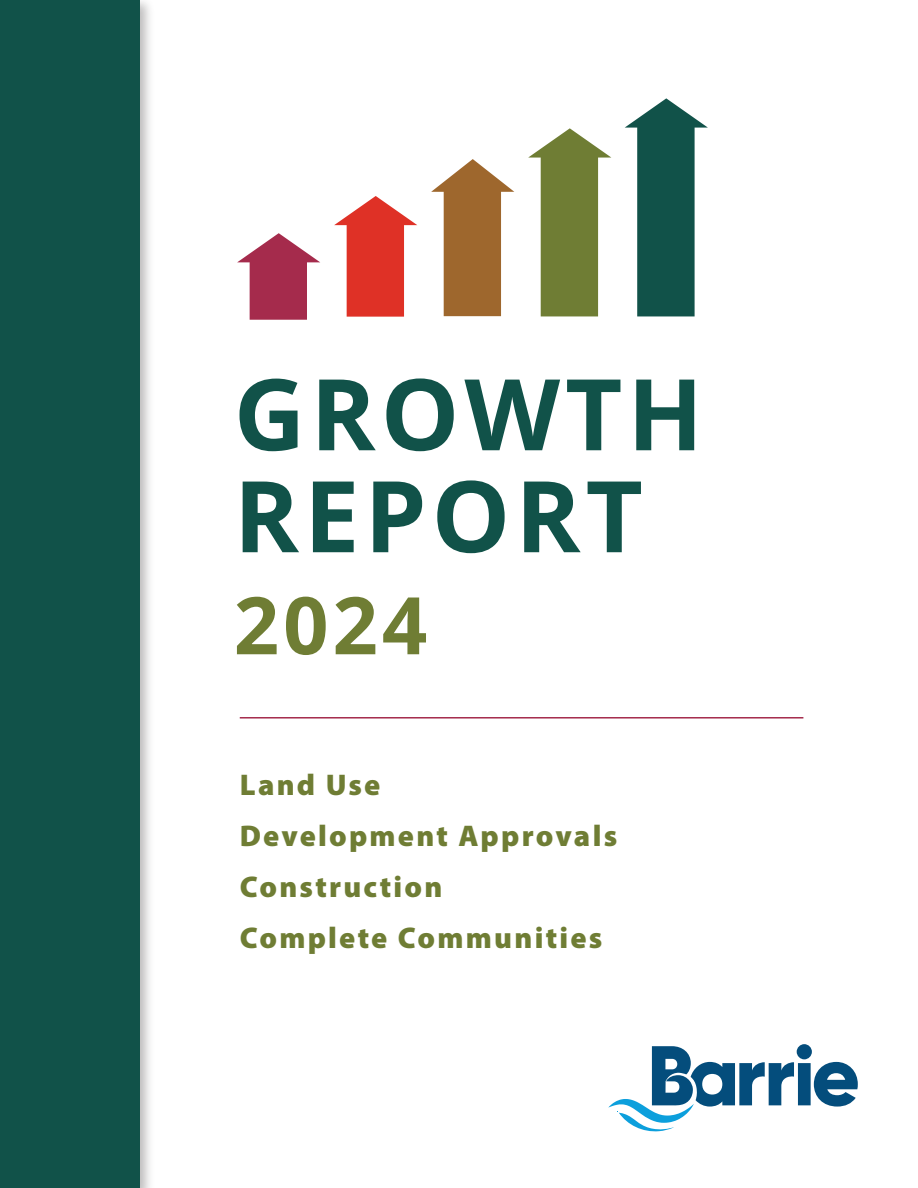
<style>
.page{position:relative;width:918px;height:1188px;background:#fff}
.page>*{position:absolute;margin:0;border:0;box-sizing:border-box;transform-origin:0 0}
.t1{font:700 99px/102px "Open Sans";letter-spacing:.05em;color:#115249}
.t2{font:700 79.5px "Open Sans";color:#6f7d34}
.t3{font:900 30px/51px "Myriad Pro";letter-spacing:.075em;color:#6f7d34}
</style>
<div class="page">
<div style="left:0;top:0;width:140px;height:1188px;background:#115249"></div>
<svg style="left:608px;top:1044px;width:250px;height:87px"></svg>
<hr style="left:240px;top:717px;width:563px;height:2px;background:#a52b4c">
<svg style="left:237px;top:233px;width:83px;height:87px"></svg>
<svg style="left:334px;top:196px;width:83px;height:121px"></svg>
<svg style="left:431px;top:159px;width:83px;height:157px"></svg>
<svg style="left:528px;top:128px;width:83px;height:188px"></svg>
<svg style="left:625px;top:98px;width:83px;height:218px"></svg>
<h1 class="t1" style="left:234px;top:361px;width:471px">GROWTH<br>REPORT</h1>
<h2 class="t2" style="left:234px;top:569px;width:195px">2024</h2>
<p class="t3" style="left:240px;top:758px;width:379px">Land Use<br>Development Approvals<br>Construction<br>Complete Communities</p>
</div>
